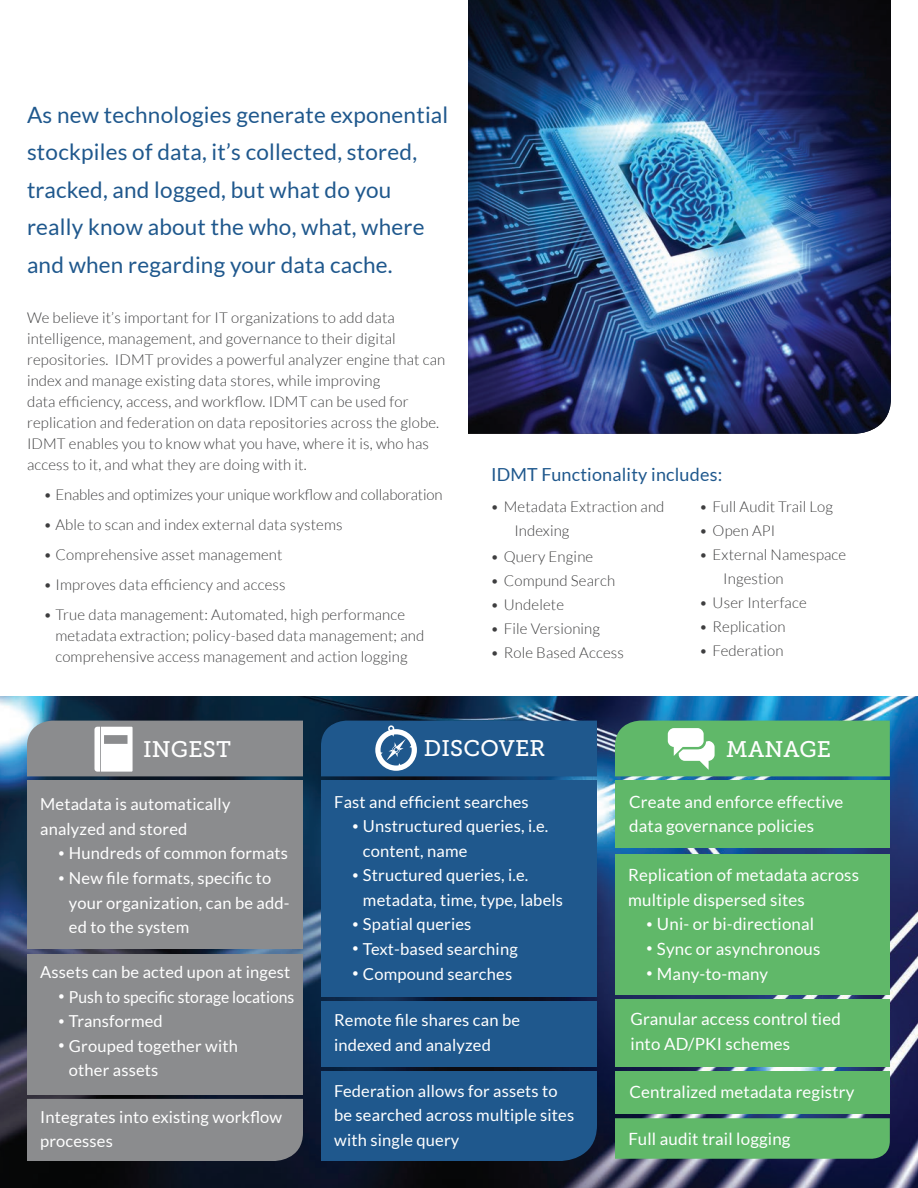
<style>
.page{position:relative;width:918px;height:1188px;background:#fff}
.page>*{position:absolute;margin:0;border:0;box-sizing:border-box;transform-origin:0 0}
.t1{font:22.5px/37.5px "Lato";letter-spacing:.01em;color:#1f588d}
.t2{font:22.5px "Museo Slab 500";letter-spacing:.01em;color:#fff}
.t3{font:18px "Lato";letter-spacing:.01em;color:#1f588d}
.t4{font:16.8px/24.6px "Lato";letter-spacing:.01em;color:#fff}
.t5{font:16.5px/24.6px "Lato";letter-spacing:.01em;color:#fff}
.t6{font:16.5px "Lato";letter-spacing:.01em;color:#fff;scale:.95 1}
.t7{font:300 15px/21px "Lato";letter-spacing:.01em;color:#3e3e3f}
.t8{font:300 15px "Lato";letter-spacing:-.01em;color:#3e3e3f}
.s1{font-weight:300;font-size:15px}
</style>
<div class="page">
<img style="left:0;top:697px;width:918px;height:491px">
<img style="left:468px;top:0;width:423px;height:434px">
<div style="left:27px;top:781px;width:276px;height:168px;background:#8b8c8e"></div>
<div style="left:27px;top:954px;width:276px;height:140px;background:#8b8c8e"></div>
<div style="left:27px;top:1099px;width:276px;height:62px;background:#8b8c8e"></div>
<div style="left:321px;top:781px;width:276px;height:216px;background:#1f588d"></div>
<div style="left:321px;top:1001px;width:276px;height:65px;background:#1f588d"></div>
<div style="left:321px;top:1071px;width:276px;height:90px;background:#1f588d"></div>
<div style="left:615px;top:781px;width:275px;height:67px;background:#60b869"></div>
<div style="left:616px;top:1000px;width:274px;height:67px;background:#60b869"></div>
<div style="left:615px;top:854px;width:275px;height:141px;background:#60b869"></div>
<div style="left:615px;top:1118px;width:275px;height:41px;background:#60b869"></div>
<svg style="left:27px;top:721px;width:276px;height:55px"></svg>
<div style="left:615px;top:721px;width:275px;height:55px;background:#60b869"></div>
<div style="left:668px;top:728px;width:36px;height:19px;background:#fff;border-radius:6px"></div>
<div style="left:321px;top:721px;width:276px;height:55px;background:#1f588d"></div>
<div style="left:616px;top:1071px;width:274px;height:43px;background:#60b869"></div>
<h1 class="t1" style="left:27px;top:95px;width:423px">As new technologies generate exponential stockpiles of data, it’s collected, stored, tracked, and logged, but what do you really know about the who, what, where and when regarding your data cache.</h1>
<p class="t7" style="left:27px;top:308px;width:420px">We believe it’s important for IT organizations to add data intelligence, management, and governance to their digital repositories. IDMT provides a powerful analyzer engine that can index and manage existing data stores, while improving<br>data efficiency, access, and workflow. IDMT can be used for replication and federation on data repositories across the globe.<br>IDMT enables you to know what you have, where it is, who has access to it, and what they are doing with it.</p>
<p class="t8" style="left:44px;top:487px;width:401px">• Enables and optimizes your unique workflow and collaboration</p>
<p class="t7" style="left:44px;top:515px;width:301px">• Able to scan and index external data systems</p>
<p class="t7" style="left:44px;top:545px;width:241px">• Comprehensive asset management</p>
<p class="t7" style="left:44px;top:575px;width:244px">• Improves data efficiency and access</p>
<p class="t7" style="left:55px;top:605px;width:370px;text-indent:-12px">• True data management: Automated, high performance metadata extraction; policy-based data management; and comprehensive access management and action logging</p>
<p class="t3" style="left:491px;top:465px;width:233px">IDMT Functionality includes:</p>
<p class="t7" style="left:514px;top:495px;width:152px;line-height:24px;text-indent:-24px">• Metadata Extraction and<br>Indexing</p>
<p class="t7" style="left:490px;top:546px;width:104px">• Query Engine</p>
<p class="t7" style="left:490px;top:570px;width:127px">• Compund Search</p>
<p class="t7" style="left:490px;top:594px;width:75px">• Undelete</p>
<p class="t7" style="left:490px;top:618px;width:111px">• File Versioning</p>
<p class="t7" style="left:490px;top:642px;width:135px">• Role Based Access</p>
<p class="t7" style="left:699px;top:497px;width:135px">• Full Audit Trail Log</p>
<p class="t7" style="left:699px;top:521px;width:78px">• Open API</p>
<p class="t7" style="left:723px;top:543px;width:125px;line-height:24px;text-indent:-24px">• External Namespace<br>Ingestion</p>
<p class="t7" style="left:699px;top:593px;width:109px">• User Interface</p>
<p class="t7" style="left:699px;top:617px;width:88px">• Replication</p>
<p class="t7" style="left:699px;top:641px;width:86px">• Federation</p>
<h1 class="t2" style="left:143px;top:737px;width:89px">INGEST</h1>
<p class="t5" style="left:40px;top:792px;width:192px">Metadata is automatically analyzed and stored</p>
<p class="t5" style="left:57px;top:841px;width:232px"><span class="s1">•</span> Hundreds of common formats</p>
<p class="t5" style="left:69px;top:866px;width:222px;text-indent:-12px"><span class="s1">•</span> New file formats, specific to your organization, can be add&shy;ed to the system</p>
<p class="t5" style="left:40px;top:960px;width:252px">Assets can be acted upon at ingest</p>
<p class="t6" style="left:57px;top:987px;width:251px"><span class="s1">•</span> Push to specific storage locations</p>
<p class="t5" style="left:57px;top:1009px;width:107px"><span class="s1">•</span> Transformed</p>
<p class="t5" style="left:69px;top:1033px;width:170px;text-indent:-12px"><span class="s1">•</span> Grouped together with other assets</p>
<p class="t5" style="left:40px;top:1104px;width:244px">Integrates into existing workflow processes</p>
<h1 class="t2" style="left:424px;top:736px;width:123px">DISCOVER</h1>
<p class="t5" style="left:334px;top:789px;width:196px">Fast and efficient searches</p>
<p class="t5" style="left:363px;top:814px;width:187px;text-indent:-12px"><span class="s1">•</span> Unstructured queries, i.e. content, name</p>
<p class="t5" style="left:363px;top:863px;width:202px;text-indent:-12px"><span class="s1">•</span> Structured queries, i.e. metadata, time, type, labels</p>
<p class="t5" style="left:351px;top:912px;width:122px"><span class="s1">•</span> Spatial queries</p>
<p class="t5" style="left:351px;top:937px;width:168px"><span class="s1">•</span> Text-based searching</p>
<p class="t5" style="left:351px;top:961px;width:163px"><span class="s1">•</span> Compound searches</p>
<p class="t5" style="left:334px;top:1008px;width:187px">Remote file shares can be indexed and analyzed</p>
<p class="t5" style="left:334px;top:1079px;width:241px">Federation allows for assets to be searched across multiple sites with single query</p>
<h1 class="t2" style="left:726px;top:737px;width:106px">MANAGE</h1>
<p class="t4" style="left:629px;top:789px;width:216px">Create and enforce effective data governance policies</p>
<p class="t4" style="left:628px;top:863px;width:232px">Replication of metadata across multiple dispersed sites</p>
<p class="t4" style="left:645px;top:912px;width:171px"><span class="s1">•</span> Uni- or bi-directional</p>
<p class="t4" style="left:645px;top:936px;width:177px"><span class="s1">•</span> Sync or asynchronous</p>
<p class="t4" style="left:645px;top:961px;width:125px"><span class="s1">•</span> Many-to-many</p>
<p class="t4" style="left:631px;top:1007px;width:212px">Granular access control tied into AD/PKI schemes</p>
<p class="t4" style="left:629px;top:1080px;width:227px">Centralized metadata registry</p>
<p class="t4" style="left:629px;top:1127px;width:163px">Full audit trail logging</p>
</div>
